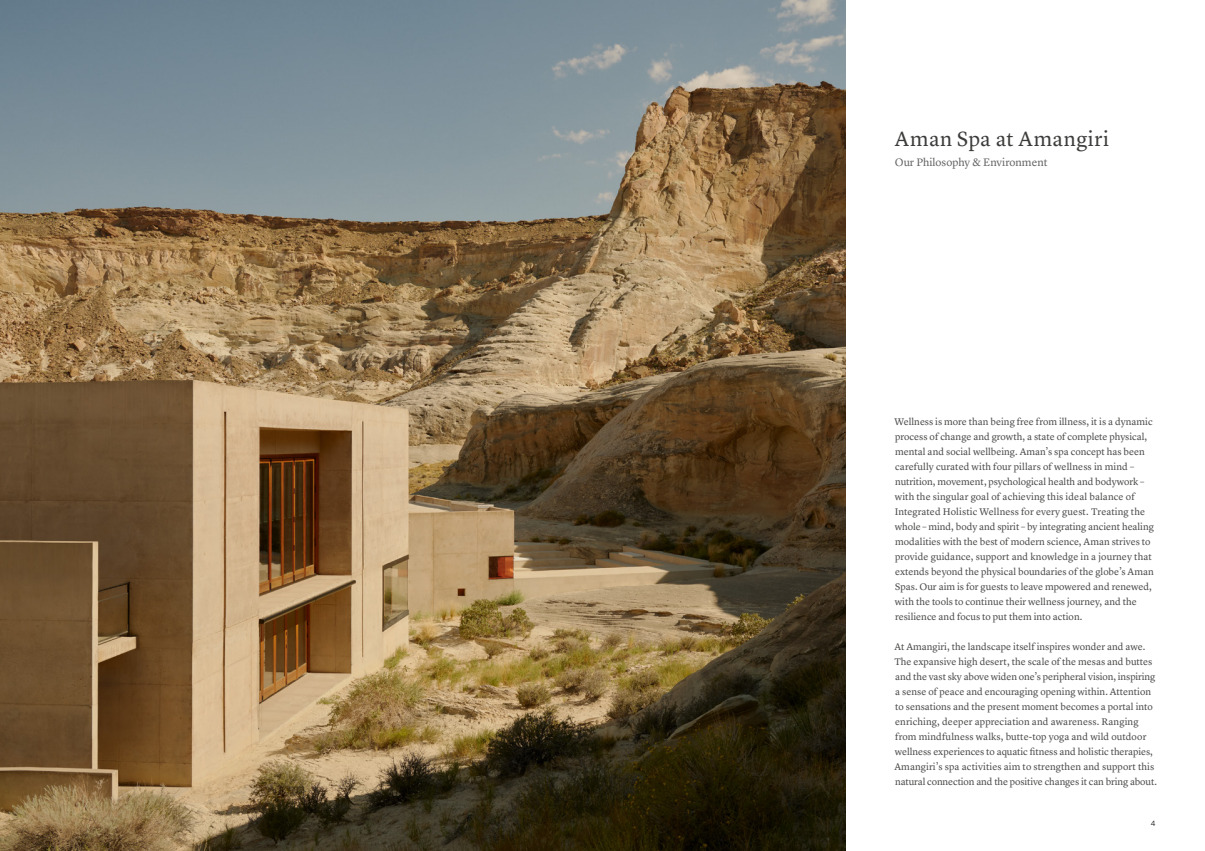
<style>
.page{position:relative;width:1205px;height:851px;background:#fff}
.page>*{position:absolute;margin:0;border:0;box-sizing:border-box;transform-origin:0 0}
.t1{font:21.25px "Lyon Text Aman Regular";letter-spacing:.025em;color:#3c3c3b}
.t2{font:11.25px "Lyon Text Aman Regular";color:#646363}
.t3{font:10px/15px "Lyon Text Aman Regular";color:#4a4a49}
.t4{font:7.75px "Whitney";color:#000}
</style>
<div class="page">
<img style="left:0;top:0;width:845px;height:850px">
<h1 class="t1" style="left:895px;top:123px;width:216px">Aman Spa at Amangiri</h1>
<p class="t2" style="left:895px;top:153px;width:154px">Our Philosophy &amp; Environment</p>
<p class="t3" style="left:894px;top:413px;width:261px">Wellness is more than being free from illness, it is a dynamic process of change and growth, a state of complete physical, mental and social wellbeing. Aman’s spa concept has been carefully curated with four pillars of wellness in mind – nutrition, movement, psychological health and bodywork – with the singular goal of achieving this ideal balance of Integrated Holistic Wellness for every guest. Treating the whole – mind, body and spirit – by integrating ancient healing modalities with the best of modern science, Aman strives to provide guidance, support and knowledge in a journey that extends beyond the physical boundaries of the globe’s Aman Spas. Our aim is for guests to leave mpowered and renewed, with the tools to continue their wellness journey, and the resilience and focus to put them into action.</p>
<p class="t3" style="left:894px;top:638px;width:264px">At Amangiri, the landscape itself inspires wonder and awe.<br>The expansive high desert, the scale of the mesas and buttes and the vast sky above widen one’s peripheral vision, inspiring a sense of peace and encouraging opening within. Attention to sensations and the present moment becomes a portal into enriching, deeper appreciation and awareness. Ranging from mindfulness walks, butte-top yoga and wild outdoor wellness experiences to aquatic fitness and holistic therapies, Amangiri’s spa activities aim to strengthen and support this natural connection and the positive changes it can bring about.</p>
<p class="t4" style="left:1151px;top:817px;width:6px">4</p>
</div>
